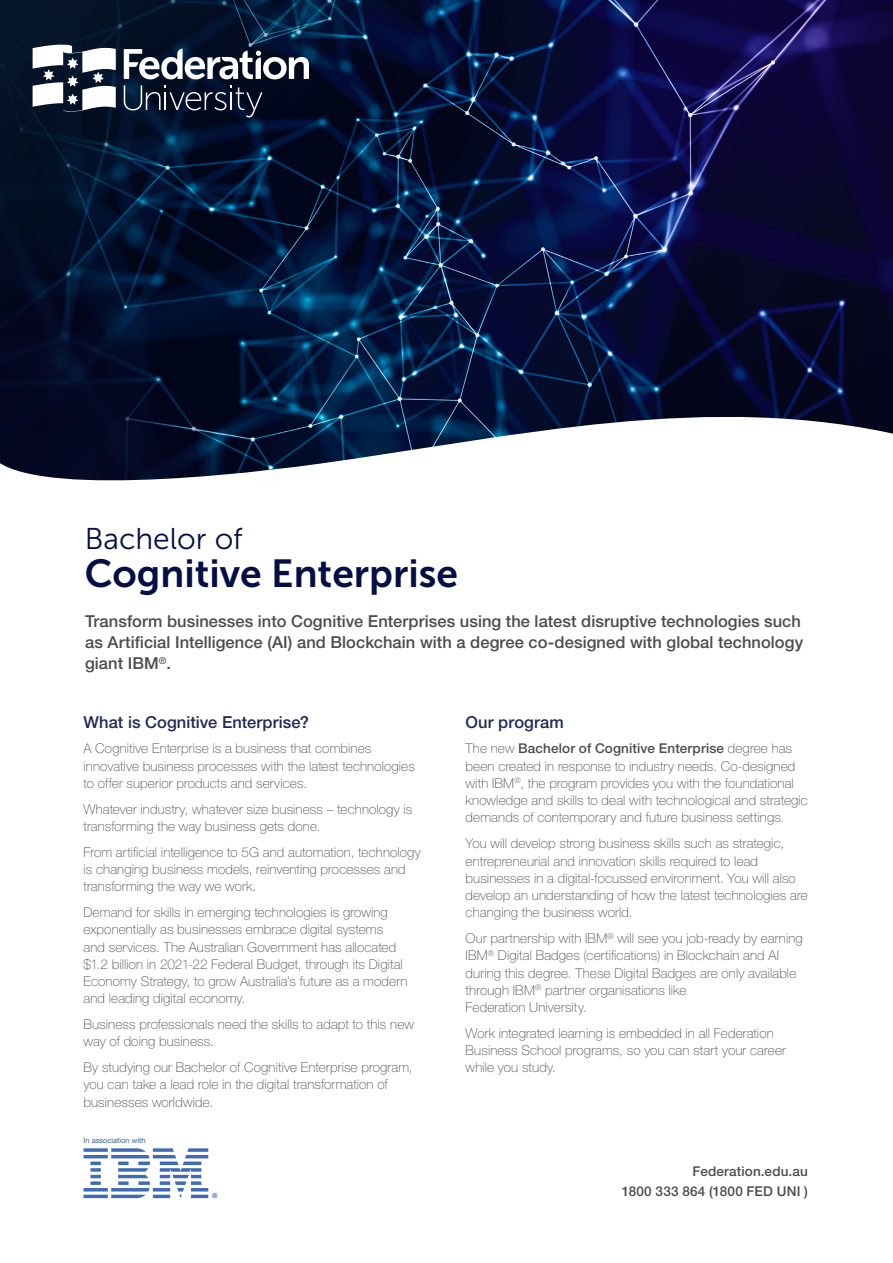
<style>
.page{position:relative;width:893px;height:1263px;background:#fff}
.page>*{position:absolute;margin:0;border:0;box-sizing:border-box;transform-origin:0 0}
.Big_Head_White{font:39px "Museo Sans 700";color:#040f43}
.Big_Head_White-2{font:30px "Museo Sans 300";color:#040f43}
.Medium_Body_Grey{font:500 16.5px/21px "Helvetica Neue LT Std";letter-spacing:.005em;color:#4b4c4d}
.Medium_Body_Grey-2{font:500 16.5px "Helvetica Neue LT Std";letter-spacing:.005em;color:#222955}
.Medium_Body_Grey-3{font:100 13.5px/17.2px "Helvetica Neue LT Std";letter-spacing:.01em;color:#4b4c4d}
.Medium_Body_Grey-4{font:500 13.5px/19.5px "Helvetica Neue LT Std";letter-spacing:.015em;color:#4b4c4d;text-align:right}
.body_white{font:7.5px "Helvetica Neue LT Std";color:#369}
.s1{font-weight:500}
</style>
<div class="page">
<img style="left:466px;top:0;width:427px;height:417px">
<svg style="left:466px;top:417px;width:427px;height:25px"></svg>
<svg style="left:0;top:0;width:466px;height:481px;background:#0a1c39"></svg>
<svg style="left:33px;top:45px;width:83px;height:67px"></svg>
<svg style="left:124px;top:49px;width:185px;height:30px"></svg>
<svg style="left:124px;top:85px;width:138px;height:32px;background:#232e44"></svg>
<svg style="left:84px;top:1148px;width:133px;height:50px"></svg>
<p class="Big_Head_White-2" style="left:85px;top:523px;width:160px">Bachelor of</p>
<p class="Big_Head_White" style="left:85px;top:551px;width:375px">Cognitive Enterprise</p>
<p class="Medium_Body_Grey" style="left:85px;top:611px;width:720px">Transform businesses into Cognitive Enterprises using the latest disruptive technologies such as Artificial Intelligence (AI) and Blockchain with a degree co-designed with global technology giant IBM<sup>®</sup>.</p>
<p class="Medium_Body_Grey-2" style="left:84px;top:712px;width:227px">What is Cognitive Enterprise?</p>
<p class="Medium_Body_Grey-3" style="left:84px;top:740px;width:333px">A Cognitive Enterprise is a business that combines innovative business processes with the latest technologies to offer superior products and services.</p>
<p class="Medium_Body_Grey-3" style="left:84px;top:800px;width:330px">Whatever industry, whatever size business – technology is transforming the way business gets done.</p>
<p class="Medium_Body_Grey-3" style="left:84px;top:843px;width:339px">From artificial intelligence to 5G and automation, technology is changing business models, reinventing processes and transforming the way we work.</p>
<p class="Medium_Body_Grey-3" style="left:84px;top:903px;width:325px">Demand for skills in emerging technologies is growing exponentially as businesses embrace digital systems and services. The Australian Government has allocated $1.2 billion in 2021-22 Federal Budget, through its Digital Economy Strategy, to grow Australia’s future as a modern and leading digital economy.</p>
<p class="Medium_Body_Grey-3" style="left:84px;top:1015px;width:332px">Business professionals need the skills to adapt to this new way of doing business.</p>
<p class="Medium_Body_Grey-3" style="left:84px;top:1058px;width:331px">By studying our Bachelor of Cognitive Enterprise program, you can take a lead role in the digital transformation of businesses worldwide.</p>
<p class="body_white" style="left:84px;top:1136px;width:64px">In association with</p>
<p class="Medium_Body_Grey-2" style="left:466px;top:712px;width:100px">Our program</p>
<p class="Medium_Body_Grey-3" style="left:466px;top:740px;width:344px">The new <span class="s1">Bachelor of Cognitive Enterprise</span> degree has been created in response to industry needs. Co-designed with IBM<sup>®</sup>, the program provides you with the foundational knowledge and skills to deal with technological and strategic demands of contemporary and future business settings.</p>
<p class="Medium_Body_Grey-3" style="left:466px;top:835px;width:344px">You will develop strong business skills such as strategic, entrepreneurial and innovation skills required to lead businesses in a digital-focussed environment. You will also develop an understanding of how the latest technologies are changing the business world.</p>
<p class="Medium_Body_Grey-3" style="left:466px;top:929px;width:339px">Our partnership with IBM<sup>®</sup> will see you job-ready by earning IBM<sup>®</sup> Digital Badges (certifications) in Blockchain and AI during this degree. These Digital Badges are only available through IBM<sup>®</sup> partner organisations like<br>Federation University.</p>
<p class="Medium_Body_Grey-3" style="left:466px;top:1024px;width:322px">Work integrated learning is embedded in all Federation<br>Business School programs, so you can start your career while you study.</p>
<p class="Medium_Body_Grey-4" style="left:622px;top:1162px;width:188px">Federation.edu.au<br>1800 333 864 (1800 FED UNI )</p>
</div>
